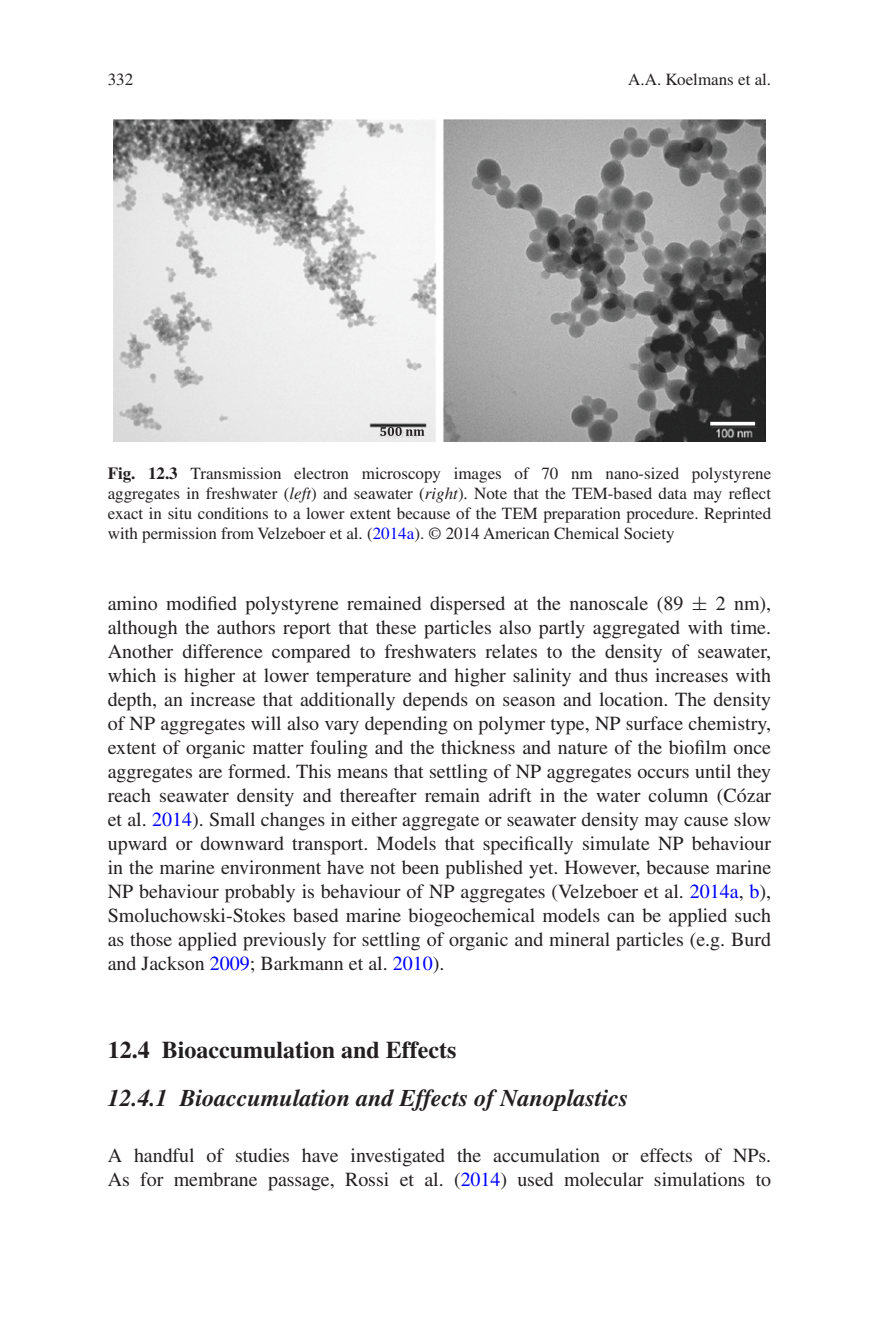
<style>
.page{position:relative;width:879px;height:1333px;background:#fff}
.page>*{position:absolute;margin:0;border:0;box-sizing:border-box;transform-origin:0 0}
.t1{font:italic 700 24px "Times";color:#231f20}
.t2{font:700 24px "Times";color:#231f20}
.t3{font:20px/24px "Times";letter-spacing:-.005em;color:#231f20;text-align:justify}
.t4{font:17px/20px "Times";color:#231f20;text-align:justify}
.s1{font-weight:700}
.s2{font-style:italic}
.s3{color:#00f}
.s4{font-family:"MTSY"}
</style>
<div class="page">
<img style="left:113px;top:119px;width:652px;height:323px">
<svg style="left:380px;top:426px;width:44px;height:10px"></svg>
<hr style="left:710px;top:422px;width:45px;height:3px;background:#fff">
<p class="t4" style="left:108px;top:69px;width:27px">332</p>
<p class="t4" style="left:628px;top:69px;width:144px">A.A. Koelmans et al.</p>
<p class="t4" style="left:108px;top:463px;width:665px"><span class="s1">Fig. 12.3</span> Transmission electron microscopy images of 70 nm nano-sized polystyrene aggregates in freshwater (<span class="s2">left</span>) and seawater (<span class="s2">right</span>). Note that the TEM-based data may reflect exact in situ conditions to a lower extent because of the TEM preparation procedure. Reprinted with permission from Velzeboer et al. (<span class="s3">2014a</span>). © 2014 American Chemical Society</p>
<p class="t3" style="left:108px;top:591px;width:665px">amino modified polystyrene remained dispersed at the nanoscale (89 <span class="s4">±</span> 2 nm), although the authors report that these particles also partly aggregated with time.<br>Another difference compared to freshwaters relates to the density of seawater, which is higher at lower temperature and higher salinity and thus increases with depth, an increase that additionally depends on season and location. The density of NP aggregates will also vary depending on polymer type, NP surface chemistry, extent of organic matter fouling and the thickness and nature of the biofilm once aggregates are formed. This means that settling of NP aggregates occurs until they reach seawater density and thereafter remain adrift in the water column (Cózar et al. <span class="s3">2014</span>). Small changes in either aggregate or seawater density may cause slow upward or downward transport. Models that specifically simulate NP behaviour in the marine environment have not been published yet. However, because marine NP behaviour probably is behaviour of NP aggregates (Velzeboer et al. <span class="s3">2014a</span>, <span class="s3">b</span>), Smoluchowski-Stokes based marine biogeochemical models can be applied such as those applied previously for settling of organic and mineral particles (e.g. Burd and Jackson <span class="s3">2009</span>; Barkmann et al. <span class="s3">2010</span>).</p>
<p class="t2" style="left:108px;top:1035px;width:350px">12.4 Bioaccumulation and Effects</p>
<p class="t1" style="left:108px;top:1083px;width:522px">12.4.1 Bioaccumulation and Effects of Nanoplastics</p>
<p class="t3" style="left:108px;top:1143px;width:665px">A handful of studies have investigated the accumulation or effects of NPs.<br>As for membrane passage, Rossi et al. (<span class="s3">2014</span>) used molecular simulations to</p>
</div>
